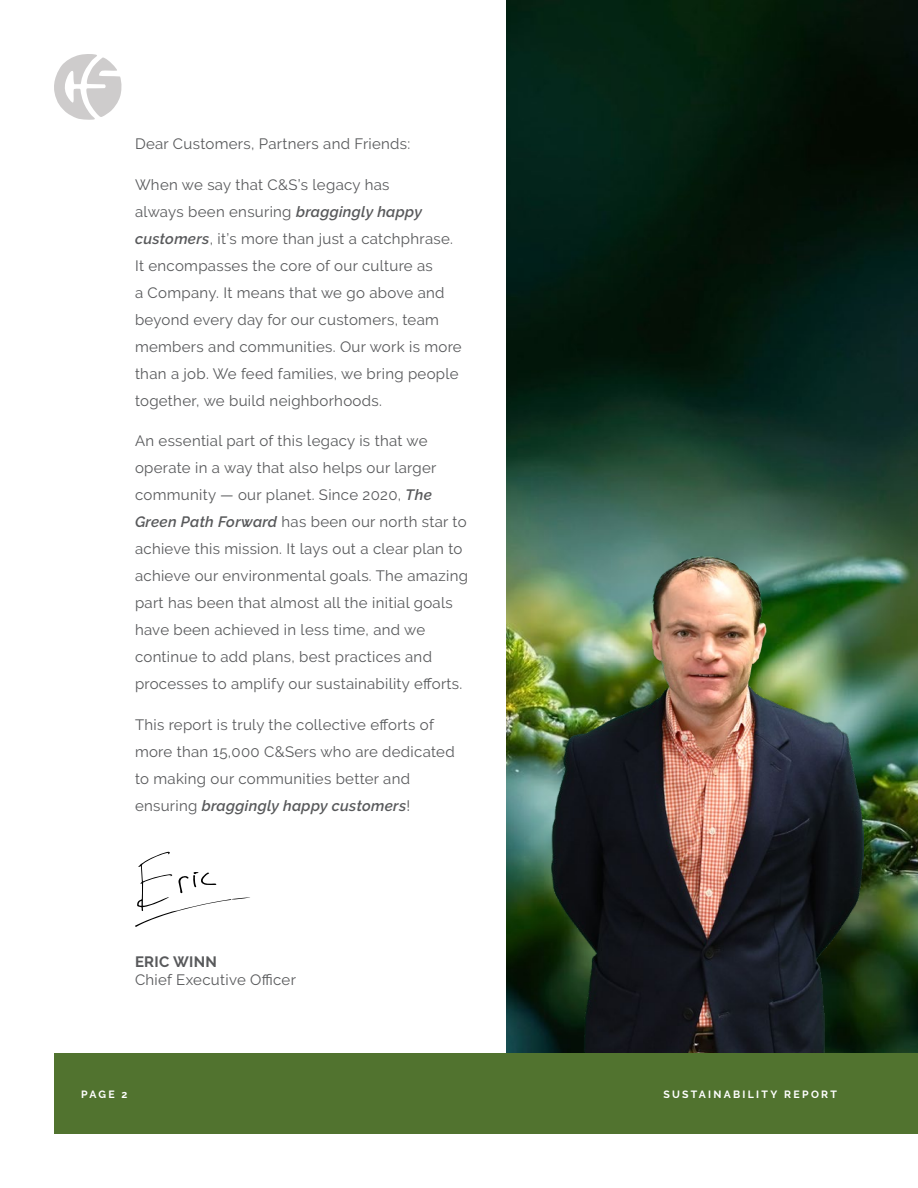
<style>
.page{position:relative;width:918px;height:1188px;background:#fff}
.page>*{position:absolute;margin:0;border:0;box-sizing:border-box;transform-origin:0 0}
.t1{font:15px/27px "Raleway";letter-spacing:.02em;color:#58595b}
.t2{font:700 15px "Raleway";letter-spacing:.02em;color:#58595b}
.t3{font:700 10.5px "Raleway";letter-spacing:.215em;color:#fff}
.s1{font-weight:600;font-style:italic}
</style>
<div class="page">
<img style="left:506px;top:0;width:412px;height:1053px">
<img style="left:551px;top:554px;width:313px;height:499px">
<div style="left:54px;top:1053px;width:864px;height:81px;background:#51732f"></div>
<svg style="left:54px;top:54px;width:68px;height:66px"></svg>
<svg style="left:135px;top:852px;width:115px;height:75px"></svg>
<p class="t1" style="left:135px;top:130px;width:277px">Dear Customers, Partners and Friends:</p>
<p class="t1" style="left:135px;top:171px;width:328px">When we say that C&amp;S’s legacy has<br>always been ensuring <span class="s1">braggingly happy customers</span>, it’s more than just a catchphrase.<br>It encompasses the core of our culture as<br>a Company. It means that we go above and beyond every day for our customers, team members and communities. Our work is more than a job. We feed families, we bring people together, we build neighborhoods.</p>
<p class="t1" style="left:135px;top:427px;width:335px">An essential part of this legacy is that we operate in a way that also helps our larger community — our planet. Since 2020, <span class="s1">The Green Path Forward</span> has been our north star to achieve this mission. It lays out a clear plan to achieve our environmental goals. The amazing part has been that almost all the initial goals have been achieved in less time, and we continue to add plans, best practices and processes to amplify our sustainability efforts.</p>
<p class="t1" style="left:135px;top:711px;width:321px">This report is truly the collective efforts of more than 15,000 C&amp;Sers who are dedicated to making our communities better and ensuring <span class="s1">braggingly happy customers</span>!</p>
<p class="t2" style="left:135px;top:953px;width:84px">ERIC WINN</p>
<p class="t1" style="left:135px;top:966px;width:162px">Chief Executive Officer</p>
<p class="t3" style="left:81px;top:1089px;width:48px">PAGE 2</p>
<p class="t3" style="left:663px;top:1089px;width:175px">SUSTAINABILITY REPORT</p>
</div>
